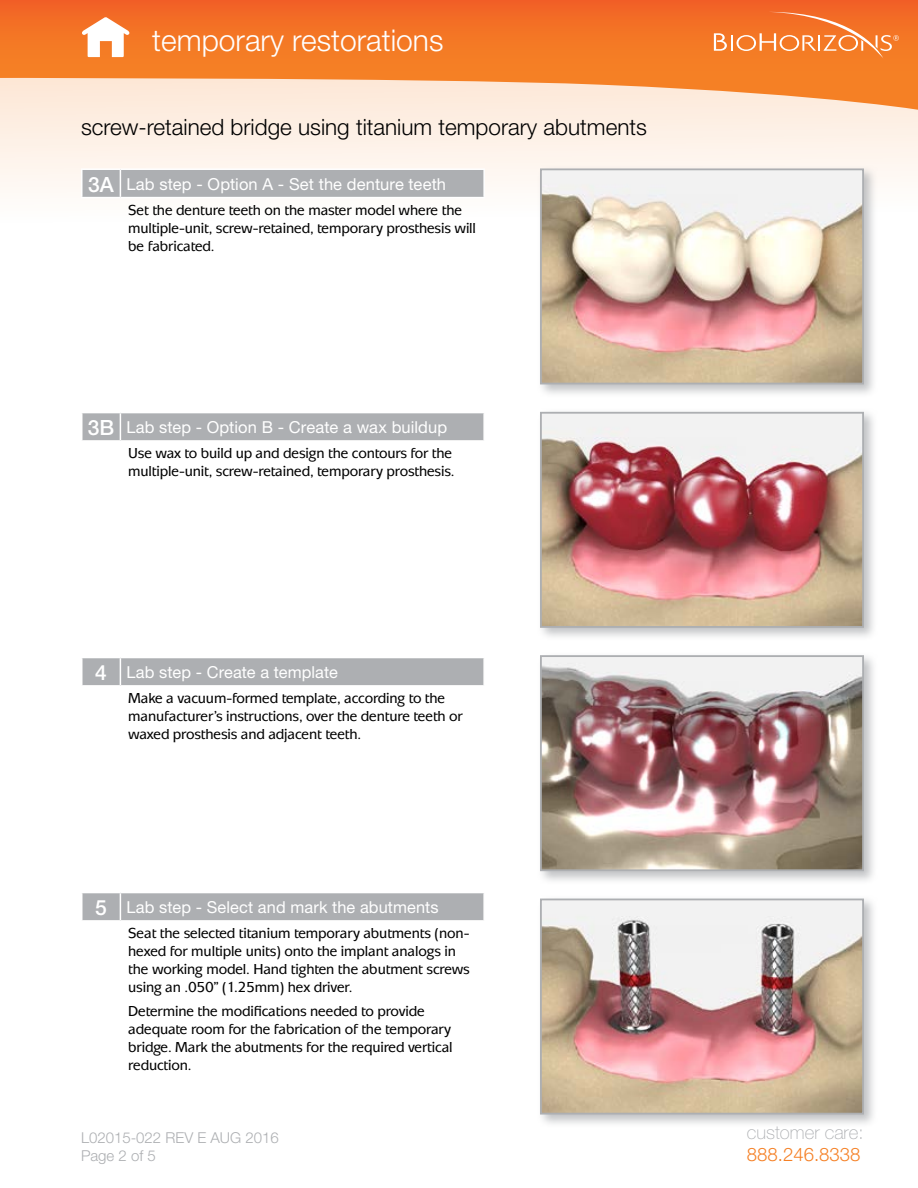
<style>
.page{position:relative;width:918px;height:1188px;background:#fff}
.page>*{position:absolute;margin:0;border:0;box-sizing:border-box;transform-origin:0 0}
.t1{font:300 30px "Helvetica Neue";color:#fff}
.t2{font:300 22.5px "Helvetica Neue";color:#000}
.t3{font:100 18.6px "Helvetica Neue";color:#adafb2}
.t4{font:300 18.6px "Helvetica Neue";color:#f58025}
.t5{font:16.5px "Helvetica Neue";letter-spacing:.005em;color:#fff}
.t6{font:500 15px/18px "Mixage ITC";letter-spacing:-.01em;color:#000}
.t7{font:300 15px/18px "Helvetica Neue";color:#adafb2}
.s1{font-weight:500;font-size:21px}
</style>
<div class="page">
<svg style="left:0;top:112px;width:918px;height:78px;background:#fdf1e8"></svg>
<svg style="left:0;top:0;width:918px;height:112px;background:#f69456"></svg>
<svg style="left:714px;top:12px;width:185px;height:47px;background:#f4833d"></svg>
<svg style="left:81px;top:17px;width:49px;height:40px"></svg>
<div style="left:82px;top:658px;width:401px;height:27px;background:#adafb2"></div>
<div style="left:82px;top:893px;width:401px;height:28px;background:#adafb2"></div>
<hr style="left:120px;top:920px;width:365px;height:2px;background:#fff">
<div style="left:537px;top:895px;width:341px;height:233px;background:#adafb2;opacity:.75"></div>
<img style="left:543px;top:902px;width:318px;height:210px">
<div style="left:540px;top:899px;width:324px;height:216px;border:2px solid #adafb2"></div>
<div style="left:537px;top:652px;width:341px;height:232px;background:#adafb2;opacity:.75"></div>
<img style="left:543px;top:658px;width:318px;height:210px">
<div style="left:540px;top:655px;width:324px;height:216px;border:2px solid #adafb2"></div>
<hr style="left:81px;top:168px;width:39px;height:2px;background:#fff">
<hr style="left:120px;top:168px;width:365px;height:2px;background:#fff">
<svg style="left:81px;top:169px;width:402px;height:28px;background:#b0b2b5"></svg>
<hr style="left:483px;top:170px;width:2px;height:27px;background:#fff">
<div style="left:82px;top:413px;width:401px;height:28px;background:#adafb2"></div>
<hr style="left:120px;top:440px;width:365px;height:2px;background:#fff">
<div style="left:537px;top:408px;width:341px;height:233px;background:#adafb2;opacity:.75"></div>
<img style="left:543px;top:415px;width:318px;height:210px">
<div style="left:540px;top:412px;width:324px;height:216px;border:2px solid #adafb2"></div>
<div style="left:537px;top:165px;width:341px;height:233px;background:#adafb2;opacity:.75"></div>
<img style="left:543px;top:171px;width:318px;height:210px">
<div style="left:540px;top:168px;width:324px;height:216px;border:2px solid #adafb2"></div>
<h1 class="t1" style="left:152px;top:22px;width:293px">temporary restorations</h1>
<h2 class="t2" style="left:81px;top:113px;width:567px">screw-retained bridge using titanium temporary abutments</h2>
<p class="t5" style="left:88px;top:174px;width:359px"><span class="s1">3A</span> Lab step - Option A - Set the denture teeth</p>
<p class="t6" style="left:128px;top:201px;width:349px">Set the denture teeth on the master model where the multiple-unit, screw-retained, temporary prosthesis will be fabricated.</p>
<p class="t5" style="left:88px;top:418px;width:361px"><span class="s1">3B</span> Lab step - Option B - Create a wax buildup</p>
<p class="t6" style="left:128px;top:444px;width:328px">Use wax to build up and design the contours for the multiple-unit, screw-retained, temporary prosthesis.</p>
<p class="t5" style="left:95px;top:662px;width:244px"><span class="s1">4</span> Lab step - Create a template</p>
<p class="t6" style="left:128px;top:689px;width:336px">Make a vacuum-formed template, according to the manufacturer’s instructions, over the denture teeth or waxed prosthesis and adjacent teeth.</p>
<p class="t5" style="left:95px;top:898px;width:345px"><span class="s1">5</span> Lab step - Select and mark the abutments</p>
<p class="t6" style="left:128px;top:924px;width:343px">Seat the selected titanium temporary abutments (non&shy;hexed for multiple units) onto the implant analogs in the working model. Hand tighten the abutment screws using an .050” (1.25mm) hex driver.</p>
<p class="t6" style="left:128px;top:1001px;width:326px">Determine the modifications needed to provide adequate room for the fabrication of the temporary bridge. Mark the abutments for the required vertical reduction.</p>
<p class="t7" style="left:81px;top:1128px;width:199px">L02015-022 REV E AUG 2016<br>Page 2 of 5</p>
<p class="t3" style="left:747px;top:1121px;width:118px">customer care:</p>
<p class="t4" style="left:747px;top:1143px;width:115px">888.246.8338</p>
</div>
